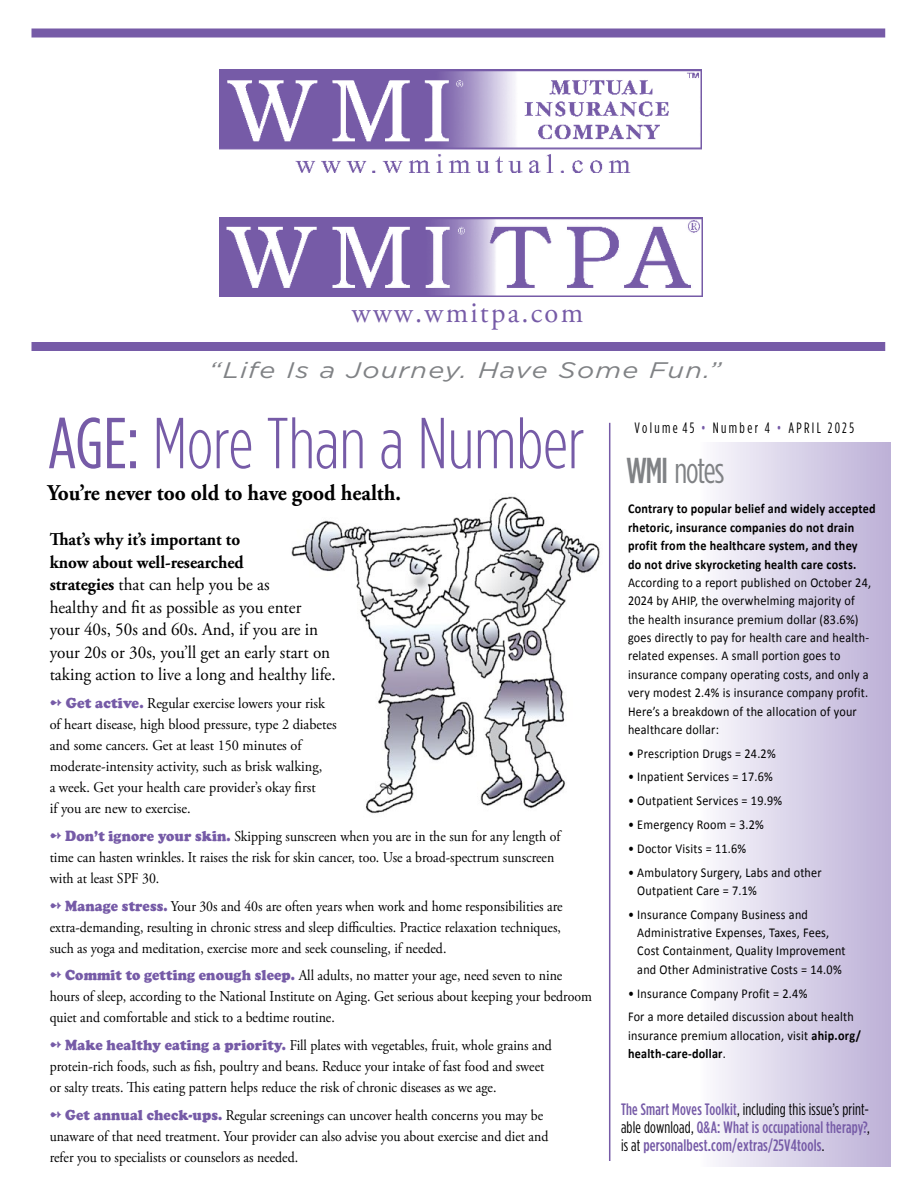
<style>
.page{position:relative;width:918px;height:1188px;background:#fff}
.page>*{position:absolute;margin:0;border:0;box-sizing:border-box;transform-origin:0 0}
.MainHeadline_HOPE{font:300 72px "Gotham Condensed";letter-spacing:-.005em;color:#765ba7}
.t1{font:36px "Gotham Condensed";letter-spacing:-.035em;color:#808285;scale:.95 1}
.t2{font:30px "Adobe Garamond Pro";letter-spacing:.08em;color:#765ba7;scale:.95 1}
.Subhead_HOPE__bold_serif{font:700 22.5px "Adobe Garamond Pro";color:#000;scale:.95 1}
.t3{font:italic 22.5px "Gotham";letter-spacing:.045em;color:#808285;scale:1.2 1}
.First_Paragraph_12_15{font:18px/22.5px "Adobe Garamond Pro";color:#000;scale:.95 1}
.t4{font:500 16.5px/18px "Gotham Condensed";letter-spacing:.01em;color:#765ba7;text-align:justify;scale:.95 1}
.Main_Body_Text_HOPE__Serif{font:15px/21px "Adobe Garamond Pro";color:#000;scale:.92 1}
.Main_Body_Text_HOPE__Serif-2{font:15px/21px "Adobe Garamond Pro";color:#000;scale:.95 1}
.t5{font:15px "Gotham Condensed";letter-spacing:.165em;color:#000;scale:.95 1}
.Main_Body_Text_HOPE__Sans_Serif{font:13.5px/18.3px "Calibri";letter-spacing:.02em;color:#000;scale:.9 1}
.s1{font-weight:400}
.s2{font-weight:700}
.s3{color:#765ba7}
.s4{font-family:"Cooper";font-weight:900;color:#765ba7}
.s5{font-weight:500}
.s6{font-weight:400;color:#000}
</style>
<div class="page">
<img style="left:291px;top:496px;width:309px;height:318px">
<div style="left:698px;top:443px;width:193px;height:723px;background:linear-gradient(to right,#fbfbfd,#bbafd6)"></div>
<hr style="left:609px;top:423px;width:1px;height:738px;background:#765ba7">
<div style="left:32px;top:28px;width:853px;height:10px;background:#765ba7"></div>
<div style="left:32px;top:342px;width:853px;height:9px;background:#765ba7"></div>
<img style="left:220px;top:70px;width:482px;height:103px">
<img style="left:219px;top:218px;width:483px;height:79px">
<p class="t2" style="left:352px;top:294px;width:245px">www.wmitpa.com</p>
<p class="t3" style="left:209px;top:356px;width:429px">“Life Is a Journey. Have Some Fun.”</p>
<p class="MainHeadline_HOPE" style="left:48px;top:402px;width:539px"><span class="s1">AGE:</span> More Than a Number</p>
<p class="Subhead_HOPE__bold_serif" style="left:48px;top:480px;width:374px">You’re never too old to have good health.</p>
<p class="First_Paragraph_12_15" style="left:50px;top:529px;width:303px"><span class="s2">That’s why it’s important to<br>know about well-researched<br>strategies</span> that can help you be as<br>healthy and fit as possible as you enter your 40s, 50s and 60s. And, if you are in your 20s or 30s, you’ll get an early start on taking action to live a long and healthy life.</p>
<p class="Main_Body_Text_HOPE__Serif-2" style="left:50px;top:694px;width:304px"><span class="s3">➻</span> <span class="s4">Get active.</span> Regular exercise lowers your risk of heart disease, high blood pressure, type 2 diabetes and some cancers. Get at least 150 minutes of moderate-intensity activity, such as brisk walking,<br>a week. Get your health care provider’s okay first<br>if you are new to exercise.</p>
<p class="Main_Body_Text_HOPE__Serif" style="left:50px;top:826px;width:557px"><span class="s3">➻</span> <span class="s4">Don’t ignore your skin.</span> Skipping sunscreen when you are in the sun for any length of time can hasten wrinkles. It raises the risk for skin cancer, too. Use a broad-spectrum sunscreen with at least SPF 30.</p>
<p class="Main_Body_Text_HOPE__Serif" style="left:50px;top:896px;width:559px;text-align:justify"><span class="s3">➻</span> <span class="s4">Manage stress.</span> Your 30s and 40s are often years when work and home responsibilities are extra-demanding, resulting in chronic stress and sleep difficulties. Practice relaxation techniques, such as yoga and meditation, exercise more and seek counseling, if needed.</p>
<p class="Main_Body_Text_HOPE__Serif" style="left:50px;top:966px;width:591px"><span class="s3">➻</span> <span class="s4">Commit to getting enough sleep.</span> All adults, no matter your age, need seven to nine hours of sleep, according to the National Institute on Aging. Get serious about keeping your bedroom quiet and comfortable and stick to a bedtime routine.</p>
<p class="Main_Body_Text_HOPE__Serif" style="left:50px;top:1036px;width:547px"><span class="s3">➻</span> <span class="s4">Make healthy eating a priority.</span> Fill plates with vegetables, fruit, whole grains and protein-rich foods, such as fish, poultry and beans. Reduce your intake of fast food and sweet or salty treats. This eating pattern helps reduce the risk of chronic diseases as we age.</p>
<p class="Main_Body_Text_HOPE__Serif" style="left:50px;top:1105px;width:544px"><span class="s3">➻</span> <span class="s4">Get annual check-ups.</span> Regular screenings can uncover health concerns you may be unaware of that need treatment. Your provider can also advise you about exercise and diet and refer you to specialists or counselors as needed.</p>
<p class="t5" style="left:635px;top:420px;width:233px">Volume 45 <span class="s3">•</span> Number 4 <span class="s3">•</span> APRIL 2025</p>
<p class="t1" style="left:626px;top:449px;width:105px"><span class="s5">WMI</span> notes</p>
<p class="Main_Body_Text_HOPE__Sans_Serif" style="left:628px;top:499px;width:277px"><span class="s2">Contrary to popular belief and widely accepted rhetoric, insurance companies do not drain profit from the healthcare system, and they<br>do not drive skyrocketing health care costs.<br></span>According to a report published on October 24, 2024 by AHIP, the overwhelming majority of<br>the health insurance premium dollar (83.6%) goes directly to pay for health care and health&shy;related expenses. A small portion goes to insurance company operating costs, and only a very modest 2.4% is insurance company profit.<br>Here’s a breakdown of the allocation of your healthcare dollar:</p>
<p class="Main_Body_Text_HOPE__Sans_Serif" style="left:628px;top:743px;width:166px">• Prescription Drugs = 24.2%</p>
<p class="Main_Body_Text_HOPE__Sans_Serif" style="left:628px;top:767px;width:162px">• Inpatient Services = 17.6%</p>
<p class="Main_Body_Text_HOPE__Sans_Serif" style="left:628px;top:791px;width:173px">• Outpatient Services = 19.9%</p>
<p class="Main_Body_Text_HOPE__Sans_Serif" style="left:628px;top:815px;width:152px">• Emergency Room = 3.2%</p>
<p class="Main_Body_Text_HOPE__Sans_Serif" style="left:628px;top:839px;width:133px">• Doctor Visits = 11.6%</p>
<p class="Main_Body_Text_HOPE__Sans_Serif" style="left:637px;top:862px;width:207px;text-indent:-9px">• Ambulatory Surgery, Labs and other<br>Outpatient Care = 7.1%</p>
<p class="Main_Body_Text_HOPE__Sans_Serif" style="left:637px;top:904px;width:233px;text-indent:-9px">• Insurance Company Business and Administrative Expenses, Taxes, Fees, Cost Containment, Quality Improvement and Other Administrative Costs = 14.0%</p>
<p class="Main_Body_Text_HOPE__Sans_Serif" style="left:628px;top:983px;width:201px">• Insurance Company Profit = 2.4%</p>
<p class="Main_Body_Text_HOPE__Sans_Serif" style="left:628px;top:1007px;width:260px">For a more detailed discussion about health insurance premium allocation, visit <span class="s2">ahip.org/ health-care-dollar</span>.</p>
<p class="t4" style="left:621px;top:1100px;width:263px">The Smart Moves Toolkit<span class="s6">, including this issue’s print&shy;able download,</span> Q&amp;A: What is occupational therapy?<span class="s6">, is at</span> personalbest.com/extras/25V4tools<span class="s6">.</span></p>
</div>
